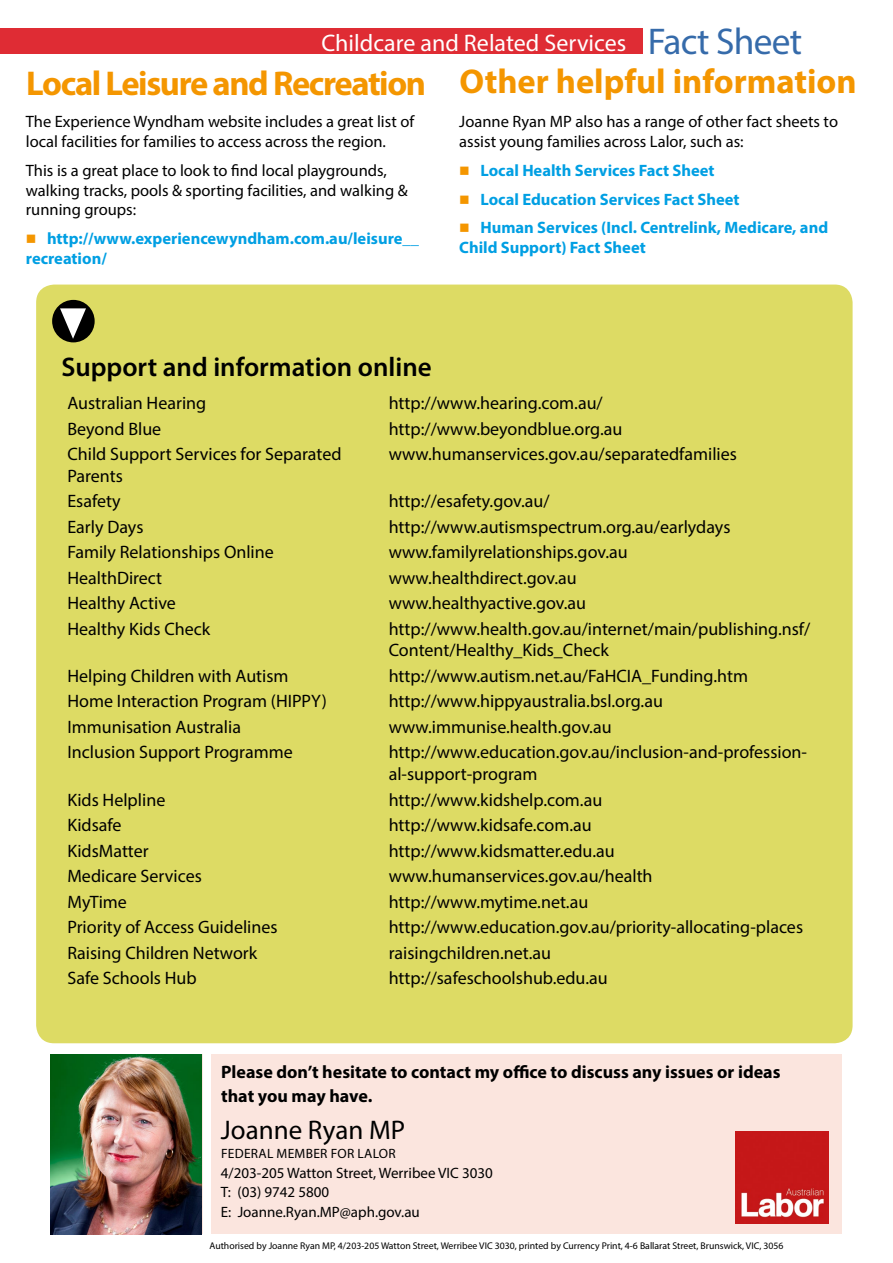
<style>
.page{position:relative;width:893px;height:1263px;background:#fff}
.page>*{position:absolute;margin:0;border:0;box-sizing:border-box;transform-origin:0 0}
.t1{font:700 34.5px "Myriad Pro";letter-spacing:-.035em;color:#f49600}
.t2{font:700 34.5px "Myriad Pro";color:#f49600}
.t3{font:600 27px "Myriad Pro";color:#000}
.t4{font:27px "Myriad Pro";color:#000}
.t5{font:24px "Myriad Pro";color:#fff}
.t6{font:18px/21.6px "Myriad Pro";color:#000}
.t7{font:700 18px/24px "Myriad Pro";color:#000}
.t8{font:16.5px/19.8px "Myriad Pro";color:#000}
.t9{font:700 16.5px/19.8px "Myriad Pro";color:#009fe3}
.t10{font:15px/19.5px "Myriad Pro";color:#000}
.t11{font:13.5px "Myriad Pro";letter-spacing:.02em;color:#000}
.t12{font:9.75px "Myriad Pro";color:#000}
.s1{font-size:37.35px;color:#366baa}
.s2{color:#f49600}
</style>
<div class="page">
<div style="left:0;top:29px;width:643px;height:25px;background:#df2c34"></div>
<div style="left:211px;top:1054px;width:631px;height:180px;background:#fbe5de"></div>
<img style="left:51px;top:1054px;width:151px;height:180px">
<img style="left:736px;top:1131px;width:92px;height:93px">
<div style="left:36px;top:285px;width:817px;height:758px;background:#dddb64;border-radius:18px"></div>
<div style="left:52px;top:300px;width:43px;height:42px;background:#000;border-radius:50%"></div>
<svg style="left:60px;top:308px;width:26px;height:31px"></svg>
<h3 class="t5" style="left:321px;top:29px;width:482px">Childcare and Related Services <span class="s1">Fact Sheet</span></h3>
<h1 class="t1" style="left:26px;top:61px;width:401px">Local Leisure and Recreation</h1>
<p class="t8" style="left:26px;top:112px;width:390px">The Experience Wyndham website includes a great list of local facilities for families to access across the region.</p>
<p class="t8" style="left:26px;top:160px;width:383px">This is a great place to look to find local playgrounds, walking tracks, pools &amp; sporting facilities, and walking &amp; running groups:</p>
<p class="t9" style="left:26px;top:228px;width:395px"><span class="s2">■</span> http://www.experiencewyndham.com.au/leisure__ recreation/</p>
<h1 class="t2" style="left:459px;top:59px;width:399px">Other helpful information</h1>
<p class="t8" style="left:459px;top:112px;width:380px">Joanne Ryan MP also has a range of other fact sheets to assist young families across Lalor, such as:</p>
<p class="t9" style="left:459px;top:160px;width:257px"><span class="s2">■</span> Local Health Services Fact Sheet</p>
<p class="t9" style="left:459px;top:189px;width:282px"><span class="s2">■</span> Local Education Services Fact Sheet</p>
<p class="t9" style="left:459px;top:217px;width:370px"><span class="s2">■</span> Human Services (Incl. Centrelink, Medicare, and<br>Child Support) Fact Sheet</p>
<h2 class="t3" style="left:61px;top:350px;width:372px">Support and information online</h2>
<p class="t6" style="left:67px;top:392px;width:140px">Australian Hearing</p>
<p class="t6" style="left:389px;top:392px;width:216px">http://www.hearing.com.au/</p>
<p class="t6" style="left:67px;top:417px;width:95px">Beyond Blue</p>
<p class="t6" style="left:389px;top:417px;width:235px">http://www.beyondblue.org.au</p>
<p class="t6" style="left:67px;top:443px;width:276px">Child Support Services for Separated<br>Parents</p>
<p class="t6" style="left:389px;top:443px;width:350px">www.humanservices.gov.au/separatedfamilies</p>
<p class="t6" style="left:67px;top:490px;width:55px">Esafety</p>
<p class="t6" style="left:389px;top:490px;width:162px">http://esafety.gov.au/</p>
<p class="t6" style="left:67px;top:516px;width:78px">Early Days</p>
<p class="t6" style="left:389px;top:516px;width:343px">http://www.autismspectrum.org.au/earlydays</p>
<p class="t6" style="left:67px;top:541px;width:208px">Family Relationships Online</p>
<p class="t6" style="left:389px;top:541px;width:241px">www.familyrelationships.gov.au</p>
<p class="t6" style="left:67px;top:567px;width:96px">HealthDirect</p>
<p class="t6" style="left:389px;top:567px;width:190px">www.healthdirect.gov.au</p>
<p class="t6" style="left:67px;top:592px;width:110px">Healthy Active</p>
<p class="t6" style="left:389px;top:592px;width:199px">www.healthyactive.gov.au</p>
<p class="t6" style="left:67px;top:618px;width:144px">Healthy Kids Check</p>
<p class="t6" style="left:389px;top:618px;width:423px">http://www.health.gov.au/internet/main/publishing.nsf/<br>Content/Healthy_Kids_Check</p>
<p class="t6" style="left:67px;top:665px;width:223px">Helping Children with Autism</p>
<p class="t6" style="left:389px;top:665px;width:361px">http://www.autism.net.au/FaHCIA_Funding.htm</p>
<p class="t6" style="left:67px;top:690px;width:261px">Home Interaction Program (HIPPY)</p>
<p class="t6" style="left:389px;top:690px;width:276px">http://www.hippyaustralia.bsl.org.au</p>
<p class="t6" style="left:67px;top:716px;width:175px">Immunisation Australia</p>
<p class="t6" style="left:389px;top:716px;width:224px">www.immunise.health.gov.au</p>
<p class="t6" style="left:67px;top:741px;width:227px">Inclusion Support Programme</p>
<p class="t6" style="left:389px;top:741px;width:420px">http://www.education.gov.au/inclusion-and-profession&shy;al-support-program</p>
<p class="t6" style="left:67px;top:788px;width:99px">Kids Helpline</p>
<p class="t6" style="left:389px;top:788px;width:215px">http://www.kidshelp.com.au</p>
<p class="t6" style="left:67px;top:814px;width:56px">Kidsafe</p>
<p class="t6" style="left:389px;top:814px;width:204px">http://www.kidsafe.com.au</p>
<p class="t6" style="left:67px;top:839px;width:83px">KidsMatter</p>
<p class="t6" style="left:389px;top:839px;width:227px">http://www.kidsmatter.edu.au</p>
<p class="t6" style="left:67px;top:865px;width:136px">Medicare Services</p>
<p class="t6" style="left:389px;top:865px;width:265px">www.humanservices.gov.au/health</p>
<p class="t6" style="left:67px;top:890px;width:61px">MyTime</p>
<p class="t6" style="left:389px;top:890px;width:201px">http://www.mytime.net.au</p>
<p class="t6" style="left:67px;top:916px;width:212px">Priority of Access Guidelines</p>
<p class="t6" style="left:389px;top:916px;width:416px">http://www.education.gov.au/priority-allocating-places</p>
<p class="t6" style="left:67px;top:941px;width:191px">Raising Children Network</p>
<p class="t6" style="left:389px;top:941px;width:164px">raisingchildren.net.au</p>
<p class="t6" style="left:67px;top:967px;width:131px">Safe Schools Hub</p>
<p class="t6" style="left:389px;top:967px;width:221px">http://safeschoolshub.edu.au</p>
<p class="t7" style="left:221px;top:1059px;width:561px">Please don’t hesitate to contact my office to discuss any issues or ideas that you may have.</p>
<h2 class="t4" style="left:221px;top:1113px;width:186px">Joanne Ryan MP</h2>
<p class="t11" style="left:221px;top:1145px;width:176px">FEDERAL MEMBER FOR LALOR</p>
<p class="t10" style="left:221px;top:1163px;width:273px">4/203-205 Watton Street, Werribee VIC 3030<br>T: (03) 9742 5800<br>E: Joanne.Ryan.MP@aph.gov.au</p>
<p class="t12" style="left:209px;top:1239px;width:575px">Authorised by Joanne Ryan MP, 4/203-205 Watton Street, Werribee VIC 3030, printed by Currency Print, 4-6 Ballarat Street, Brunswick, VIC, 3056</p>
</div>
